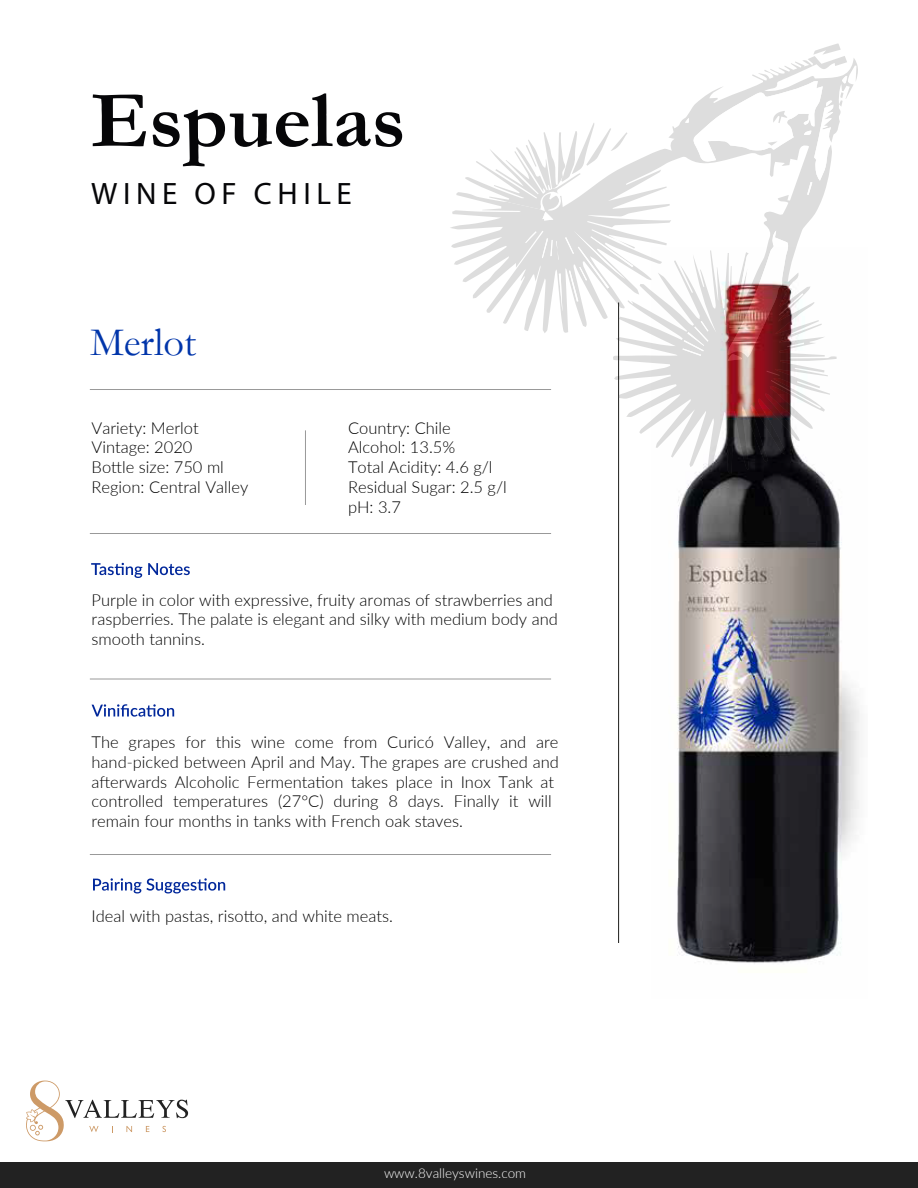
<style>
.page{position:relative;width:918px;height:1188px;background:#fff}
.page>*{position:absolute;margin:0;border:0;box-sizing:border-box;transform-origin:0 0}
.t1{font:40.5px "Garamond";color:#0035aa}
.t2{font:31.05px "Myriad Pro";letter-spacing:.18em;color:#060608}
.t3{font:300 16.5px/19.8px "Lato";color:#000}
.t4{font:300 13.5px "Lato";color:#fff}
</style>
<div class="page">
<svg style="left:93px;top:94px;width:53px;height:52px"></svg>
<svg style="left:153px;top:93px;width:249px;height:73px"></svg>
<svg style="left:26px;top:1081px;width:162px;height:60px"></svg>
<div style="left:0;top:1162px;width:918px;height:26px;background:#222"></div>
<svg style="left:91px;top:563px;width:99px;height:15px"></svg>
<hr style="left:618px;top:303px;width:1px;height:640px;background:#1d1d1b">
<hr style="left:90px;top:389px;width:461px;height:1px;background:#999">
<hr style="left:90px;top:533px;width:461px;height:1px;background:#999">
<hr style="left:90px;top:679px;width:461px;height:1px;background:#999">
<hr style="left:90px;top:854px;width:461px;height:1px;background:#999">
<hr style="left:305px;top:430px;width:1px;height:75px;background:#999">
<svg style="left:92px;top:704px;width:82px;height:13px"></svg>
<svg style="left:93px;top:878px;width:132px;height:15px"></svg>
<img style="left:677px;top:474px;width:183px;height:490px">
<svg style="left:450px;top:56px;width:408px;height:418px"></svg>
<svg style="left:814px;top:44px;width:27px;height:11px"></svg>
<svg style="left:465px;top:123px;width:162px;height:97px"></svg>
<svg style="left:694px;top:327px;width:14px;height:15px"></svg>
<svg style="left:683px;top:332px;width:21px;height:24px"></svg>
<svg style="left:525px;top:231px;width:110px;height:80px"></svg>
<img style="left:724px;top:231px;width:65px;height:130px">
<svg style="left:701px;top:321px;width:7px;height:10px"></svg>
<svg style="left:685px;top:76px;width:162px;height:119px"></svg>
<h2 class="t2" style="left:91px;top:175px;width:262px">WINE OF CHILE</h2>
<h1 class="t1" style="left:90px;top:315px;width:107px">Merlot</h1>
<p class="t3" style="left:92px;top:417px;width:158px">Variety: Merlot<br>Vintage: 2020<br>Bottle size: 750 ml<br>Region: Central Valley</p>
<p class="t3" style="left:348px;top:417px;width:160px">Country: Chile<br>Alcohol: 13.5%<br>Total Acidity: 4.6 g/l<br>Residual Sugar: 2.5 g/l pH: 3.7</p>
<p class="t3" style="left:92px;top:589px;width:468px">Purple in color with expressive, fruity aromas of strawberries and raspberries. The palate is elegant and silky with medium body and smooth tannins.</p>
<p class="t3" style="left:91px;top:732px;width:469px">The grapes for this wine come from Curicó Valley, and are hand-picked between April and May. The grapes are crushed and afterwards Alcoholic Fermentation takes place in Inox Tank at controlled temperatures (27°C) during 8 days. Finally it will remain four months in tanks with French oak staves.</p>
<p class="t3" style="left:92px;top:906px;width:303px">Ideal with pastas, risotto, and white meats.</p>
<p class="t4" style="left:384px;top:1164px;width:144px">www.8valleyswines.com</p>
</div>
